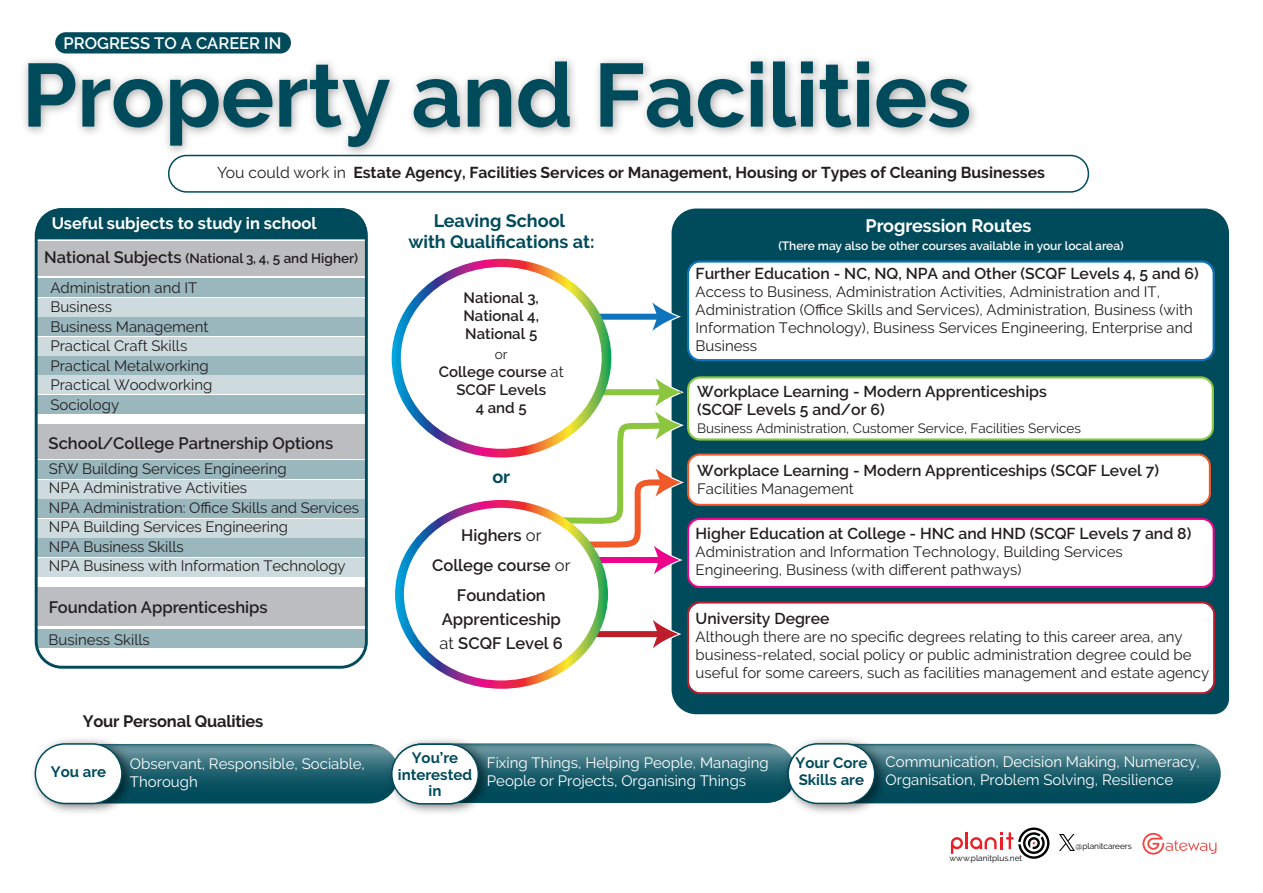
<style>
.page{position:relative;width:1263px;height:893px;background:#fff}
.page>*{position:absolute;margin:0;border:0;box-sizing:border-box;transform-origin:0 0}
.t1{font:700 89.25px "Raleway";letter-spacing:-.005em;color:#004b5b}
.t2{font:700 18px/21px "Raleway";color:#004b5b;text-align:center}
.t3{font:700 18px "Raleway";color:#fff}
.t4{font:600 16.5px/30px "Raleway";color:#231f20;text-align:center}
.t5{font:600 16.5px "Raleway";color:#fff}
.t6{font:700 16.5px "Raleway";color:#fff}
.t7{font:700 16.5px "Raleway";letter-spacing:-.01em;color:#231f20}
.t8{font:600 15.75px/18px "Raleway";color:#231f20}
.t9{font:700 15.75px "Raleway";color:#231f20}
.t10{font:15px/19.5px "Raleway";color:#231f20}
.t11{font:15px/18px "Raleway";color:#fff}
.t12{font:600 15px/18px "Raleway";color:#231f20;text-align:justify}
.t13{font:700 15px/16.5px "Raleway";color:#004b5b;text-align:center}
.t14{font:13.5px "Raleway";color:#231f20}
.t15{font:600 13.5px "Raleway";color:#231f20}
.t16{font:600 12px "Raleway";color:#fff}
.t17{font:8.25px "Raleway";color:#000001}
.s1{font-weight:400}
.s2{font-size:16.5px}
</style>
<div class="page">
<hr style="left:965px;top:832px;width:3px;height:17px;background:#ec1f26">
<svg style="left:951px;top:837px;width:12px;height:17px"></svg>
<svg style="left:970px;top:827px;width:79px;height:32px"></svg>
<svg style="left:1142px;top:833px;width:74px;height:22px"></svg>
<img style="left:1059px;top:834px;width:16px;height:17px">
<div style="left:36px;top:425px;width:330px;height:34px;background:#bcbdc0"></div>
<div style="left:672px;top:209px;width:557px;height:505px;background:#004b5b"></div>
<div style="left:36px;top:629px;width:330px;height:19px;background:#9ab7be"></div>
<div style="left:36px;top:587px;width:330px;height:39px;background:#bcbdc0"></div>
<div style="left:36px;top:395px;width:330px;height:19px;background:#9ab7be"></div>
<div style="left:36px;top:375px;width:330px;height:19px;background:#cddbde"></div>
<div style="left:36px;top:356px;width:330px;height:19px;background:#9ab7be"></div>
<div style="left:36px;top:298px;width:330px;height:18px;background:#cddbde"></div>
<div style="left:36px;top:278px;width:330px;height:19px;background:#9ab7be"></div>
<div style="left:688px;top:519px;width:525px;height:68px;background:#fff;border-radius:10px"></div>
<div style="left:687px;top:518px;width:528px;height:70px;border:2px solid #ed028c;border-radius:12px"></div>
<div style="left:688px;top:603px;width:526px;height:90px;background:#fff;border-radius:14px"></div>
<div style="left:687px;top:601px;width:528px;height:93px;border:2px solid #be1d2c;border-radius:12px"></div>
<div style="left:36px;top:242px;width:330px;height:34px;background:#bcbdc0"></div>
<svg style="left:688px;top:262px;width:525px;height:98px"></svg>
<div style="left:687px;top:260px;width:528px;height:101px;border:2px solid #1074bc;border-radius:12px"></div>
<div style="left:36px;top:337px;width:330px;height:18px;background:#cddbde"></div>
<div style="left:36px;top:317px;width:330px;height:19px;background:#9ab7be"></div>
<div style="left:37px;top:208px;width:327px;height:31px;background:#004b5b"></div>
<img style="left:24px;top:46px;width:962px;height:116px">
<svg style="left:36px;top:744px;width:363px;height:59px;background:#276673"></svg>
<img style="left:33px;top:739px;width:107px;height:74px">
<div style="left:35px;top:744px;width:87px;height:59px;background:#fff;border-radius:30px"></div>
<div style="left:35px;top:743px;width:88px;height:61px;border:2px solid #004b5b;border-radius:30px"></div>
<div style="left:55px;top:32px;width:236px;height:21px;background:#004b5b;border-radius:11px"></div>
<svg style="left:392px;top:743px;width:404px;height:60px;background:#286774"></svg>
<img style="left:382px;top:739px;width:114px;height:74px">
<div style="left:392px;top:744px;width:86px;height:60px;background:#fff;border-radius:30px"></div>
<div style="left:391px;top:743px;width:88px;height:61px;border:2px solid #004b5b;border-radius:30px"></div>
<div style="left:168px;top:155px;width:921px;height:38px;border:2px solid #004b5b;border-radius:18px"></div>
<div style="left:688px;top:377px;width:525px;height:62px;background:#fff;border-radius:12px"></div>
<div style="left:687px;top:376px;width:527px;height:65px;border:2px solid #8bc63e;border-radius:12px"></div>
<div style="left:688px;top:454px;width:522px;height:51px;background:#fff;border-radius:10px"></div>
<div style="left:687px;top:453px;width:524px;height:53px;border:2px solid #f15929;border-radius:12px"></div>
<svg style="left:392px;top:259px;width:292px;height:430px"></svg>
<div style="left:401px;top:267px;width:201px;height:182px;background:#fff;border-radius:50%"></div>
<svg style="left:787px;top:744px;width:434px;height:59px;background:#276673"></svg>
<img style="left:778px;top:739px;width:115px;height:74px">
<div style="left:788px;top:744px;width:87px;height:59px;background:#fff;border-radius:30px"></div>
<div style="left:787px;top:743px;width:88px;height:61px;border:2px solid #004b5b;border-radius:30px"></div>
<div style="left:35px;top:208px;width:333px;height:461px;border:3px solid #004b5b;border-radius:26px"></div>
<div style="left:36px;top:460px;width:330px;height:18px;background:#9ab7be"></div>
<div style="left:36px;top:480px;width:330px;height:18px;background:#cddbde"></div>
<div style="left:36px;top:499px;width:330px;height:19px;background:#9ab7be"></div>
<div style="left:36px;top:519px;width:330px;height:19px;background:#cddbde"></div>
<div style="left:36px;top:538px;width:330px;height:19px;background:#9ab7be"></div>
<div style="left:36px;top:558px;width:330px;height:19px;background:#cddbde"></div>
<p class="t5" style="left:51px;top:31px;width:219px">PROGRESS TO A CAREER IN</p>
<h1 class="t1" style="left:22px;top:44px;width:951px">Property and Facilities</h1>
<p class="t5" style="left:64px;top:34px;width:219px">PROGRESS TO A CAREER IN</p>
<p class="t9" style="left:217px;top:163px;width:829px"><span class="s1">You could work in</span> Estate Agency, Facilities Services or Management, Housing or Types of Cleaning Businesses</p>
<p class="t6" style="left:52px;top:214px;width:266px">Useful subjects to study in school</p>
<p class="t15" style="left:44px;top:251px;width:315px"><span class="s2">National Subjects</span> (National 3, 4, 5 and Higher)</p>
<p class="t10" style="left:50px;top:277px;width:164px">Administration and IT<br>Business<br>Business Management<br>Practical Craft Skills<br>Practical Metalworking<br>Practical Woodworking<br>Sociology</p>
<p class="t4" style="left:49px;top:428px;width:286px">School/College Partnership Options</p>
<p class="t10" style="left:49px;top:459px;width:312px">SfW Building Services Engineering<br>NPA Administrative Activities<br>NPA Administration: Office Skills and Services NPA Building Services Engineering<br>NPA Business Skills<br>NPA Business with Information Technology</p>
<p class="t4" style="left:49px;top:592px;width:220px">Foundation Apprenticeships</p>
<p class="t10" style="left:49px;top:630px;width:103px">Business Skills</p>
<p class="t7" style="left:83px;top:711px;width:182px">Your Personal Qualities</p>
<p class="t2" style="left:408px;top:210px;width:188px">Leaving School<br>with Qualifications at:</p>
<p class="t12" style="left:463px;top:289px;width:77px">National 3, National 4, National 5</p>
<p class="t14" style="left:495px;top:346px;width:14px">or</p>
<p class="t12" style="left:439px;top:362px;width:126px;text-align:center">College course <span class="s1">at<br></span>SCQF Levels<br>4 and 5</p>
<p class="t2" style="left:493px;top:466px;width:19px">or</p>
<p class="t4" style="left:432px;top:520px;width:140px">Highers <span class="s1">or<br></span>College course <span class="s1">or<br></span>Foundation</p>
<p class="t4" style="left:440px;top:607px;width:125px;line-height:24px;text-align:left">Apprenticeship <span class="s1">at</span> SCQF Level 6</p>
<p class="t3" style="left:865px;top:215px;width:168px">Progression Routes</p>
<p class="t16" style="left:778px;top:239px;width:347px">(There may also be other courses available in your local area)</p>
<p class="t8" style="left:696px;top:265px;width:504px">Further Education - NC, NQ, NPA and Other (SCQF Levels 4, 5 and 6)</p>
<p class="t10" style="left:696px;top:283px;width:499px;line-height:18px">Access to Business, Administration Activities, Administration and IT, Administration (Office Skills and Services), Administration, Business (with Information Technology), Business Services Engineering, Enterprise and Business</p>
<p class="t8" style="left:697px;top:382px;width:351px">Workplace Learning - Modern Apprenticeships (SCQF Levels 5 and/or 6)</p>
<p class="t14" style="left:697px;top:420px;width:385px">Business Administration, Customer Service, Facilities Services</p>
<p class="t8" style="left:697px;top:461px;width:463px">Workplace Learning - Modern Apprenticeships (SCQF Level 7)</p>
<p class="t10" style="left:697px;top:479px;width:158px">Facilities Management</p>
<p class="t8" style="left:696px;top:525px;width:497px">Higher Education at College - HNC and HND (SCQF Levels 7 and 8)</p>
<p class="t10" style="left:696px;top:543px;width:429px;line-height:18px">Administration and Information Technology, Building Services<br>Engineering, Business (with different pathways)</p>
<p class="t8" style="left:696px;top:609px;width:135px">University Degree</p>
<p class="t10" style="left:696px;top:628px;width:515px;line-height:18px">Although there are no specific degrees relating to this career area, any business-related, social policy or public administration degree could be useful for some careers, such as facilities management and estate agency</p>
<p class="t13" style="left:51px;top:763px;width:57px">You are</p>
<p class="t13" style="left:398px;top:750px;width:76px">You’re interested in</p>
<p class="t11" style="left:130px;top:755px;width:237px">Observant, Responsible, Sociable,<br>Thorough</p>
<p class="t11" style="left:487px;top:754px;width:283px">Fixing Things, Helping People, Managing<br>People or Projects, Organising Things</p>
<p class="t11" style="left:885px;top:753px;width:316px">Communication, Decision Making, Numeracy,<br>Organisation, Problem Solving, Resilience</p>
<p class="t13" style="left:795px;top:755px;width:73px;text-align:left">Your Core<br>Skills are</p>
<p class="t17" style="left:949px;top:854px;width:74px">www.planitplus.net</p>
<p class="t17" style="left:1075px;top:842px;width:58px">@planitcareers</p>
</div>
